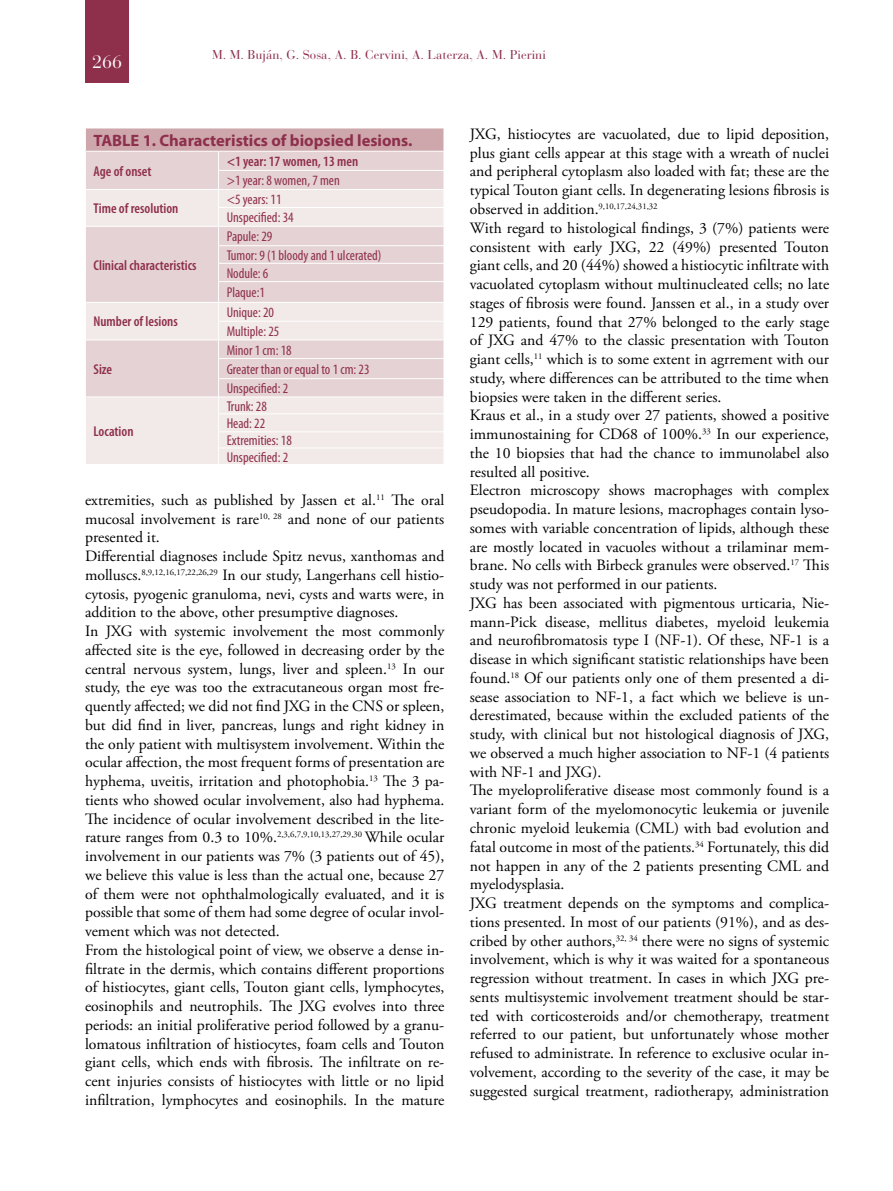
<style>
.page{position:relative;width:893px;height:1191px;background:#fff}
.page>*{position:absolute;margin:0;border:0;box-sizing:border-box;transform-origin:0 0}
.t1{font:18px "Bauer Bodoni";color:#fff}
.t2{font:700 16.5px "Myriad Pro";color:#8e2f4c}
.t3{font:15.75px/18.8px "Adobe Garamond Pro";color:#000}
.t4{font:condensed 14.25px/17px "Myriad Pro";color:#8e2f4c}
.t5{font:600 condensed 14.25px "Myriad Pro";color:#8e2f4c}
.t6{font:12.75px "Bauer Bodoni";color:#8e2f4c}
</style>
<div class="page">
<div style="left:85px;top:0;width:44px;height:82px;background:#8e2f4c"></div>
<div style="left:85px;top:128px;width:359px;height:23px;background:#cda7ac"></div>
<div style="left:86px;top:152px;width:358px;height:37px;background:#e5d2d4"></div>
<svg style="left:86px;top:190px;width:358px;height:274px;background:#ebdedf"></svg>
<hr style="left:218px;top:170px;width:226px;height:1px;background:#fff">
<hr style="left:218px;top:207px;width:226px;height:1px;background:#fff">
<hr style="left:85px;top:226px;width:134px;height:1px;background:#fff">
<hr style="left:219px;top:226px;width:225px;height:1px;background:#fff">
<hr style="left:218px;top:245px;width:226px;height:1px;background:#fff">
<hr style="left:218px;top:263px;width:226px;height:1px;background:#fff">
<hr style="left:218px;top:281px;width:226px;height:1px;background:#fff">
<hr style="left:85px;top:302px;width:134px;height:1px;background:#fff">
<hr style="left:219px;top:302px;width:225px;height:1px;background:#fff">
<hr style="left:218px;top:321px;width:226px;height:1px;background:#fff">
<hr style="left:85px;top:339px;width:134px;height:1px;background:#fff">
<hr style="left:219px;top:339px;width:225px;height:1px;background:#fff">
<hr style="left:218px;top:358px;width:226px;height:1px;background:#fff">
<hr style="left:218px;top:378px;width:226px;height:1px;background:#fff">
<hr style="left:85px;top:396px;width:134px;height:1px;background:#fff">
<hr style="left:219px;top:396px;width:225px;height:1px;background:#fff">
<hr style="left:218px;top:413px;width:226px;height:1px;background:#fff">
<hr style="left:218px;top:431px;width:226px;height:1px;background:#fff">
<hr style="left:218px;top:447px;width:226px;height:1px;background:#fff">
<svg style="left:218px;top:152px;width:1px;height:312px"></svg>
<hr style="left:85px;top:128px;width:134px;height:1px;background:#fff">
<svg style="left:85px;top:128px;width:1px;height:23px"></svg>
<hr style="left:219px;top:128px;width:225px;height:1px;background:#fff">
<p class="t1" style="left:92px;top:51px;width:32px">266</p>
<p class="t6" style="left:212px;top:47px;width:335px">M. M. Buján, G. Sosa, A. B. Cervini, A. Laterza, A. M. Pierini</p>
<p class="t2" style="left:94px;top:129px;width:321px">TABLE 1. Characteristics of biopsied lesions.</p>
<p class="t5" style="left:94px;top:162px;width:60px">Age of onset</p>
<p class="t5" style="left:227px;top:153px;width:133px">&lt;1 year: 17 women, 13 men</p>
<p class="t4" style="left:227px;top:172px;width:115px">&gt;1 year: 8 women, 7 men</p>
<p class="t5" style="left:94px;top:200px;width:86px">Time of resolution</p>
<p class="t4" style="left:227px;top:190px;width:68px;line-height:18.5px">&lt;5 years: 11<br>Unspecified: 34</p>
<p class="t5" style="left:94px;top:256px;width:105px">Clinical characteristics</p>
<p class="t4" style="left:227px;top:227px;width:156px;line-height:18.3px">Papule: 29<br>Tumor: 9 (1 bloody and 1 ulcerated)<br>Nodule: 6</p>
<p class="t4" style="left:227px;top:284px;width:40px">Plaque:1</p>
<p class="t5" style="left:94px;top:313px;width:86px">Number of lesions</p>
<p class="t4" style="left:227px;top:303px;width:54px;line-height:18.8px">Unique: 20<br>Multiple: 25</p>
<p class="t5" style="left:94px;top:360px;width:20px">Size</p>
<p class="t4" style="left:227px;top:340px;width:144px;line-height:19.4px">Minor 1 cm: 18<br>Greater than or equal to 1 cm: 23<br>Unspecified: 2</p>
<p class="t5" style="left:94px;top:422px;width:41px">Location</p>
<p class="t4" style="left:227px;top:397px;width:67px">Trunk: 28<br>Head: 22<br>Extremities: 18<br>Unspecified: 2</p>
<p class="t3" style="left:85px;top:491px;width:361px">extremities, such as published by Jassen et al.<sup>11</sup> The oral mucosal involvement is rare<sup>10,</sup> <sup>28</sup> and none of our patients presented it.<br>Differential diagnoses include Spitz nevus, xanthomas and molluscs.<sup>8,9,12,16,17,22,26,29</sup> In our study, Langerhans cell histio&shy;cytosis, pyogenic granuloma, nevi, cysts and warts were, in addition to the above, other presumptive diagnoses.<br>In JXG with systemic involvement the most commonly affected site is the eye, followed in decreasing order by the central nervous system, lungs, liver and spleen.<sup>13</sup> In our study, the eye was too the extracutaneous organ most fre&shy;quently affected; we did not find JXG in the CNS or spleen, but did find in liver, pancreas, lungs and right kidney in the only patient with multisystem involvement. Within the ocular affection, the most frequent forms of presentation are hyphema, uveitis, irritation and photophobia.<sup>13</sup> The 3 pa&shy;tients who showed ocular involvement, also had hyphema.<br>The incidence of ocular involvement described in the lite&shy;rature ranges from 0.3 to 10%.<sup>2,3,6,7,9,10,13,27,29,30</sup> While ocular involvement in our patients was 7% (3 patients out of 45), we believe this value is less than the actual one, because 27 of them were not ophthalmologically evaluated, and it is possible that some of them had some degree of ocular invol&shy;vement which was not detected.<br>From the histological point of view, we observe a dense in&shy;filtrate in the dermis, which contains different proportions of histiocytes, giant cells, Touton giant cells, lymphocytes, eosinophils and neutrophils. The JXG evolves into three periods: an initial proliferative period followed by a granu&shy;lomatous infiltration of histiocytes, foam cells and Touton giant cells, which ends with fibrosis. The infiltrate on re&shy;cent injuries consists of histiocytes with little or no lipid infiltration, lymphocytes and eosinophils. In the mature</p>
<p class="t3" style="left:470px;top:125px;width:361px">JXG, histiocytes are vacuolated, due to lipid deposition, plus giant cells appear at this stage with a wreath of nuclei and peripheral cytoplasm also loaded with fat; these are the typical Touton giant cells. In degenerating lesions fibrosis is observed in addition.<sup>9,10,17,24,31,32<br></sup>With regard to histological findings, 3 (7%) patients were consistent with early JXG, 22 (49%) presented Touton giant cells, and 20 (44%) showed a histiocytic infiltrate with vacuolated cytoplasm without multinucleated cells; no late stages of fibrosis were found. Janssen et al., in a study over 129 patients, found that 27% belonged to the early stage of JXG and 47% to the classic presentation with Touton giant cells,<sup>11</sup> which is to some extent in agrrement with our study, where differences can be attributed to the time when biopsies were taken in the different series.<br>Kraus et al., in a study over 27 patients, showed a positive immunostaining for CD68 of 100%.<sup>33</sup> In our experience, the 10 biopsies that had the chance to immunolabel also resulted all positive.<br>Electron microscopy shows macrophages with complex pseudopodia. In mature lesions, macrophages contain lyso&shy;somes with variable concentration of lipids, although these are mostly located in vacuoles without a trilaminar mem&shy;brane. No cells with Birbeck granules were observed.<sup>17</sup> This study was not performed in our patients.<br>JXG has been associated with pigmentous urticaria, Nie&shy;mann-Pick disease, mellitus diabetes, myeloid leukemia and neurofibromatosis type I (NF-1). Of these, NF-1 is a disease in which significant statistic relationships have been found.<sup>18</sup> Of our patients only one of them presented a di&shy;sease association to NF-1, a fact which we believe is un&shy;derestimated, because within the excluded patients of the study, with clinical but not histological diagnosis of JXG, we observed a much higher association to NF-1 (4 patients with NF-1 and JXG).<br>The myeloproliferative disease most commonly found is a variant form of the myelomonocytic leukemia or juvenile chronic myeloid leukemia (CML) with bad evolution and fatal outcome in most of the patients.<sup>34</sup> Fortunately, this did not happen in any of the 2 patients presenting CML and myelodysplasia.<br>JXG treatment depends on the symptoms and complica&shy;tions presented. In most of our patients (91%), and as des&shy;cribed by other authors,<sup>32,</sup> <sup>34</sup> there were no signs of systemic involvement, which is why it was waited for a spontaneous regression without treatment. In cases in which JXG pre&shy;sents multisystemic involvement treatment should be star&shy;ted with corticosteroids and/or chemotherapy, treatment referred to our patient, but unfortunately whose mother refused to administrate. In reference to exclusive ocular in&shy;volvement, according to the severity of the case, it may be suggested surgical treatment, radiotherapy, administration</p>
</div>
